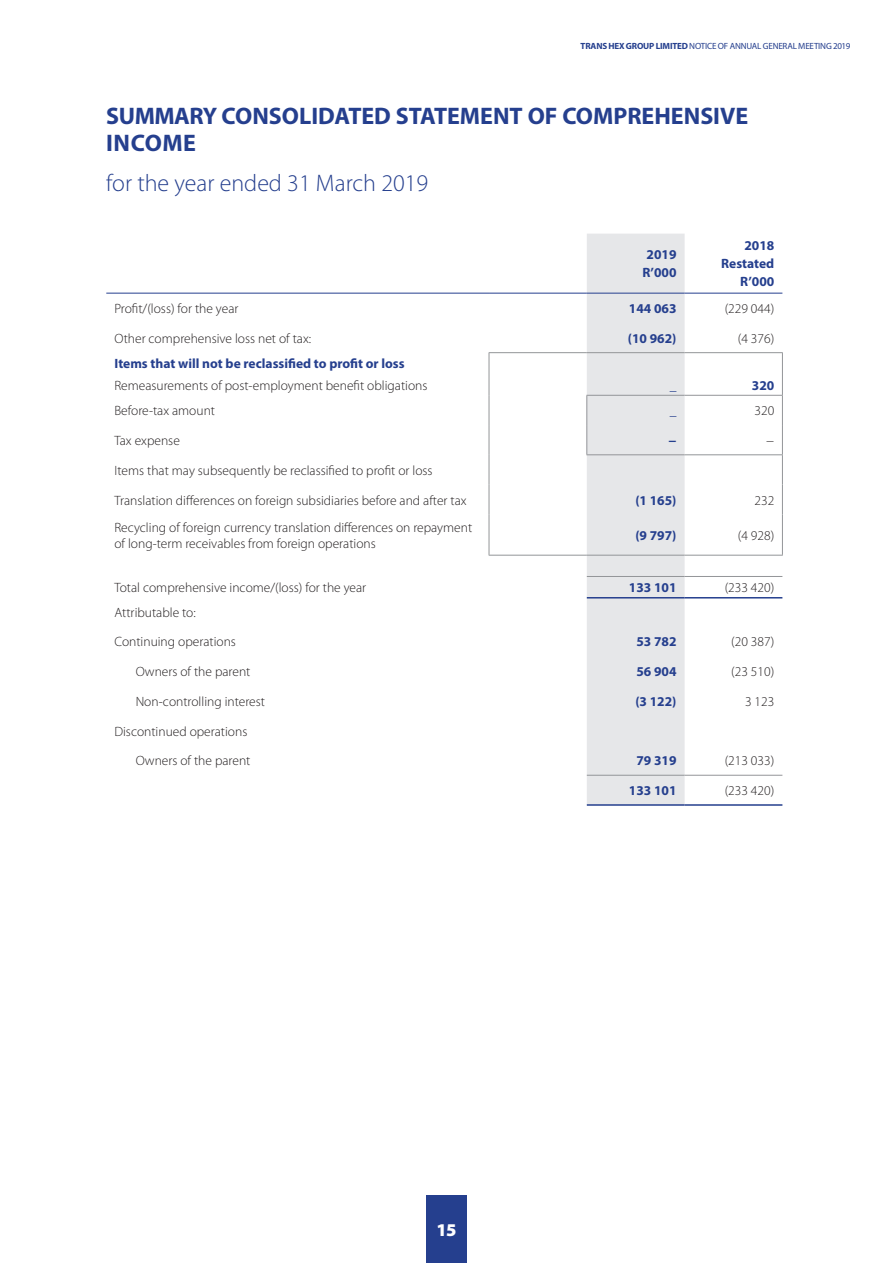
<style>
.page{position:relative;width:893px;height:1263px;background:#fff}
.page>*{position:absolute;margin:0;border:0;box-sizing:border-box;transform-origin:0 0}
.Head_2{font:700 24px/27px "Myriad Pro";color:#253f8e}
.Head_2-2{font:300 24px "Myriad Pro";color:#253f8e}
.t1{font:900 18px "Myriad Pro";color:#fff}
.t2{font:300 13.5px/16.5px "Myriad Pro";color:#231f20}
.t3{font:700 13.5px/18px "Myriad Pro";color:#253f8e;text-align:center}
.t4{font:9px "Myriad Pro";letter-spacing:-.02em;color:#253f8e}
.s1{font-weight:700}
</style>
<div class="page">
<div style="left:426px;top:1195px;width:41px;height:68px;background:#253f8e"></div>
<hr style="left:685px;top:775px;width:97px;height:1px;background:#939598">
<hr style="left:587px;top:804px;width:98px;height:2px;background:#253f8e">
<hr style="left:685px;top:804px;width:97px;height:2px;background:#253f8e">
<hr style="left:106px;top:293px;width:383px;height:1px;background:#253f8e">
<hr style="left:489px;top:293px;width:98px;height:1px;background:#253f8e">
<hr style="left:685px;top:293px;width:97px;height:1px;background:#253f8e">
<hr style="left:489px;top:352px;width:98px;height:1px;background:#939598">
<svg style="left:489px;top:353px;width:1px;height:42px"></svg>
<hr style="left:685px;top:352px;width:98px;height:1px;background:#939598">
<hr style="left:489px;top:395px;width:1px;height:30px;background:#939598">
<hr style="left:489px;top:425px;width:1px;height:30px;background:#939598">
<hr style="left:489px;top:455px;width:1px;height:30px;background:#939598">
<svg style="left:489px;top:485px;width:1px;height:29px"></svg>
<hr style="left:489px;top:514px;width:1px;height:41px;background:#939598">
<hr style="left:489px;top:555px;width:98px;height:1px;background:#939598">
<hr style="left:685px;top:555px;width:98px;height:1px;background:#939598">
<hr style="left:685px;top:576px;width:97px;height:1px;background:#939598">
<hr style="left:685px;top:597px;width:97px;height:1px;background:#253f8e">
<div style="left:586px;top:234px;width:99px;height:571px;background:#e6e7e9"></div>
<hr style="left:586px;top:454px;width:99px;height:1px;background:#939598">
<hr style="left:685px;top:454px;width:98px;height:1px;background:#939598">
<svg style="left:782px;top:353px;width:1px;height:101px"></svg>
<hr style="left:782px;top:455px;width:1px;height:30px;background:#939598">
<svg style="left:782px;top:485px;width:1px;height:29px"></svg>
<hr style="left:782px;top:514px;width:1px;height:41px;background:#939598">
<hr style="left:586px;top:395px;width:99px;height:1px;background:#939598">
<hr style="left:685px;top:395px;width:98px;height:1px;background:#939598">
<p class="t4" style="left:581px;top:41px;width:271px"><span class="s1">TRANS HEX GROUP LIMITED</span> NOTICE OF ANNUAL GENERAL MEETING 2019</p>
<p class="Head_2" style="left:106px;top:102px;width:643px">SUMMARY CONSOLIDATED STATEMENT OF COMPREHENSIVE<br>INCOME</p>
<p class="Head_2-2" style="left:106px;top:169px;width:323px">for the year ended 31 March 2019</p>
<p class="t3" style="left:642px;top:245px;width:36px">2019<br>R’000</p>
<p class="t3" style="left:721px;top:236px;width:55px;text-align:right">2018<br>Restated<br>R’000</p>
<p class="t2" style="left:114px;top:300px;width:126px">Profit/(loss) for the year</p>
<p class="t3" style="left:629px;top:299px;width:49px">144 063</p>
<p class="t2" style="left:725px;top:300px;width:51px">(229 044)</p>
<p class="t2" style="left:114px;top:330px;width:198px">Other comprehensive loss net of tax:</p>
<p class="t3" style="left:628px;top:329px;width:50px">(10 962)</p>
<p class="t2" style="left:738px;top:330px;width:38px">(4 376)</p>
<p class="t3" style="left:114px;top:354px;width:292px">Items that will not be reclassified to profit or loss</p>
<p class="t2" style="left:114px;top:377px;width:315px">Remeasurements of post-employment benefit obligations</p>
<p class="t3" style="left:670px;top:375px;width:8px">_</p>
<p class="t3" style="left:752px;top:375px;width:24px">320</p>
<p class="t2" style="left:114px;top:402px;width:102px">Before-tax amount</p>
<p class="t3" style="left:670px;top:401px;width:8px">_</p>
<p class="t2" style="left:754px;top:402px;width:21px">320</p>
<p class="t2" style="left:114px;top:432px;width:67px">Tax expense</p>
<p class="t3" style="left:668px;top:431px;width:10px">−</p>
<p class="t2" style="left:766px;top:432px;width:10px">−</p>
<p class="t2" style="left:114px;top:462px;width:320px">Items that may subsequently be reclassified to profit or loss</p>
<p class="t2" style="left:114px;top:492px;width:354px">Translation differences on foreign subsidiaries before and after tax</p>
<p class="t3" style="left:635px;top:490px;width:43px">(1 165)</p>
<p class="t2" style="left:754px;top:492px;width:21px">232</p>
<p class="t2" style="left:114px;top:519px;width:359px">Recycling of foreign currency translation differences on repayment of long-term receivables from foreign operations</p>
<p class="t3" style="left:635px;top:526px;width:43px">(9 797)</p>
<p class="t2" style="left:738px;top:527px;width:38px">(4 928)</p>
<p class="t2" style="left:114px;top:579px;width:253px">Total comprehensive income/(loss) for the year</p>
<p class="t3" style="left:629px;top:578px;width:49px">133 101</p>
<p class="t2" style="left:725px;top:579px;width:51px">(233 420)</p>
<p class="t2" style="left:114px;top:604px;width:83px">Attributable to:</p>
<p class="t2" style="left:114px;top:633px;width:123px">Continuing operations</p>
<p class="t3" style="left:636px;top:632px;width:42px">53 782</p>
<p class="t2" style="left:731px;top:633px;width:45px">(20 387)</p>
<p class="t2" style="left:136px;top:663px;width:116px">Owners of the parent</p>
<p class="t3" style="left:636px;top:662px;width:42px">56 904</p>
<p class="t2" style="left:731px;top:663px;width:45px">(23 510)</p>
<p class="t2" style="left:136px;top:693px;width:131px">Non-controlling interest</p>
<p class="t3" style="left:635px;top:692px;width:43px">(3 122)</p>
<p class="t2" style="left:745px;top:693px;width:31px">3 123</p>
<p class="t2" style="left:114px;top:723px;width:135px">Discontinued operations</p>
<p class="t2" style="left:136px;top:752px;width:116px">Owners of the parent</p>
<p class="t3" style="left:636px;top:751px;width:42px">79 319</p>
<p class="t2" style="left:725px;top:752px;width:51px">(213 033)</p>
<p class="t3" style="left:629px;top:781px;width:49px">133 101</p>
<p class="t2" style="left:725px;top:782px;width:51px">(233 420)</p>
<p class="t1" style="left:436px;top:1219px;width:22px">15</p>
</div>
